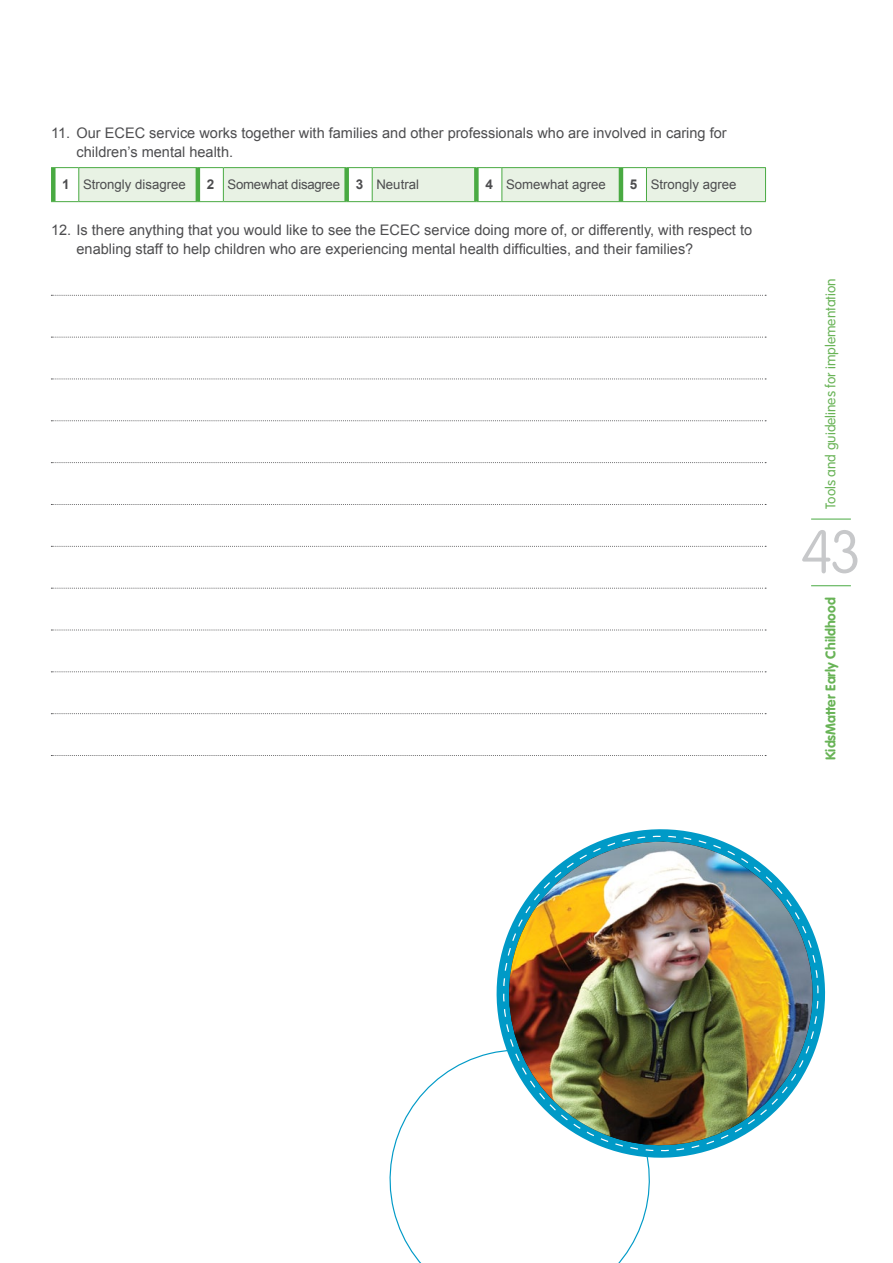
<style>
.page{position:relative;width:893px;height:1263px;background:#fff}
.page>*{position:absolute;margin:0;border:0;box-sizing:border-box;transform-origin:0 0}
.t1{font:100 60px "VAG Rounded";color:#c7c8ca}
.t2{font:14.55px/18.5px "Arial";color:#4d4d4f}
.t3{font:300 13.8px "VAG Rounded";color:#68b356}
.t4{font:700 13.8px "VAG Rounded";color:#68b356}
.t5{font:13.2px "Arial";color:#4d4d4f}
.t6{font:13.2px "Arial";letter-spacing:-.02em;color:#4d4d4f}
.s1{font-weight:700;font-size:13.5px}
</style>
<div class="page">
<hr style="left:811px;top:519px;width:40px;height:1px;background:#49aa42">
<hr style="left:811px;top:585px;width:40px;height:1px;background:#49aa42">
<svg style="left:51px;top:295px;width:715px;height:1px"></svg>
<svg style="left:51px;top:337px;width:715px;height:1px"></svg>
<svg style="left:51px;top:379px;width:715px;height:1px"></svg>
<svg style="left:51px;top:420px;width:715px;height:1px"></svg>
<svg style="left:51px;top:462px;width:715px;height:1px"></svg>
<svg style="left:51px;top:504px;width:715px;height:1px"></svg>
<svg style="left:51px;top:546px;width:715px;height:1px"></svg>
<svg style="left:51px;top:588px;width:715px;height:1px"></svg>
<svg style="left:51px;top:630px;width:715px;height:1px"></svg>
<svg style="left:51px;top:671px;width:715px;height:1px"></svg>
<svg style="left:51px;top:713px;width:715px;height:1px"></svg>
<svg style="left:51px;top:755px;width:715px;height:1px"></svg>
<hr style="left:646px;top:167px;width:120px;height:1px;background:#49aa42">
<hr style="left:765px;top:168px;width:1px;height:33px;background:#49aa42">
<svg style="left:51px;top:167px;width:714px;height:35px;background:#e2efde"></svg>
<hr style="left:646px;top:201px;width:120px;height:1px;background:#49aa42">
<div style="left:51px;top:168px;width:5px;height:33px;background:#49aa42"></div>
<hr style="left:196px;top:168px;width:4px;height:33px;background:#49aa42">
<div style="left:344px;top:168px;width:5px;height:33px;background:#49aa42"></div>
<div style="left:474px;top:168px;width:5px;height:33px;background:#49aa42"></div>
<hr style="left:619px;top:168px;width:4px;height:33px;background:#49aa42">
<svg style="left:389px;top:1057px;width:261px;height:206px"></svg>
<svg style="left:475px;top:1055px;width:175px;height:124px"></svg>
<svg style="left:482px;top:1053px;width:168px;height:119px"></svg>
<svg style="left:489px;top:829px;width:337px;height:336px"></svg>
<img style="left:493px;top:842px;width:326px;height:323px">
<p class="t2" style="left:77px;top:124px;width:652px;text-indent:-26px">11. Our ECEC service works together with families and other professionals who are involved in caring for children’s mental health.</p>
<p class="t5" style="left:62px;top:175px;width:125px"><span class="s1">1</span> Strongly disagree</p>
<p class="t6" style="left:207px;top:175px;width:214px"><span class="s1">2</span> Somewhat disagree <span class="s1">3</span> Neutral</p>
<p class="t5" style="left:485px;top:175px;width:122px"><span class="s1">4</span> Somewhat agree</p>
<p class="t5" style="left:630px;top:175px;width:108px"><span class="s1">5</span> Strongly agree</p>
<p class="t2" style="left:77px;top:221px;width:677px;text-indent:-26px">12. Is there anything that you would like to see the ECEC service doing more of, or differently, with respect to enabling staff to help children who are experiencing mental health difficulties, and their families?</p>
<p class="t3" style="left:823px;top:509px;width:232px;rotate:-90deg">Tools and guidelines for implementation</p>
<h1 class="t1" style="left:800px;top:518px;width:63px">43</h1>
<p class="t4" style="left:822px;top:760px;width:164px;rotate:-90deg">KidsMatter Early Childhood</p>
</div>
